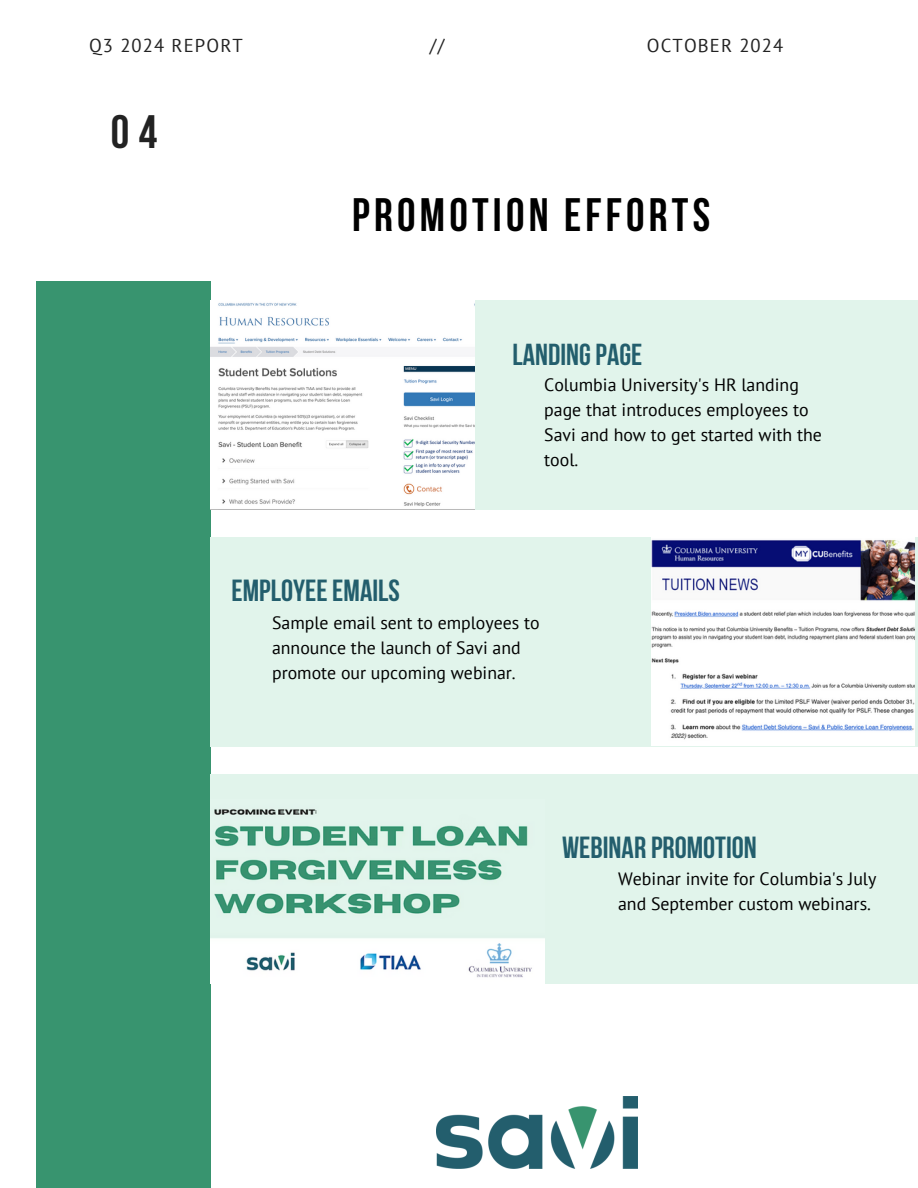
<style>
.page{position:relative;width:918px;height:1188px;background:#fff}
.page>*{position:absolute;margin:0;border:0;box-sizing:border-box;transform-origin:0 0}
.t1{font:700 46.65px "Bebas Neue";letter-spacing:.09em;color:#000}
.t2{font:700 46.65px "Bebas Neue";color:#222}
.t3{font:700 30.45px "Bebas Neue";color:#235e6d}
.t4{font:700 30.3px "Bebas Neue";color:#235e6d}
.t5{font:18.6px "PT Sans";letter-spacing:.06em;color:#222}
.t6{font:17.85px/24.8px "PT Sans";color:#000}
</style>
<div class="page">
<div style="left:37px;top:282px;width:173px;height:906px;background:#38946f"></div>
<div style="left:211px;top:300px;width:707px;height:210px;background:#e1f4eb"></div>
<img style="left:211px;top:300px;width:264px;height:210px">
<div style="left:211px;top:538px;width:707px;height:209px;background:#e1f4eb"></div>
<img style="left:652px;top:538px;width:263px;height:208px">
<div style="left:211px;top:775px;width:707px;height:209px;background:#e1f4eb"></div>
<img style="left:211px;top:809px;width:334px;height:174px">
<img style="left:436px;top:1096px;width:202px;height:72px">
<h2 class="t5" style="left:89px;top:33px;width:155px">Q3 2024 REPORT</h2>
<p class="t5" style="left:430px;top:33px;width:16px">//</p>
<p class="t5" style="left:647px;top:33px;width:138px">OCTOBER 2024</p>
<p class="t2" style="left:111px;top:113px;width:48px">04</p>
<p class="t1" style="left:352px;top:196px;width:359px">PROMOTION EFFORTS</p>
<p class="t4" style="left:513px;top:342px;width:131px">LANDINGPAGE</p>
<h3 class="t6" style="left:544px;top:372px;width:279px">Columbia University's HR landing page that introduces employees to<br>Savi and how to get started with the tool.</h3>
<h1 class="t3" style="left:232px;top:578px;width:170px">EMPLOYEEEMAILS</h1>
<p class="t6" style="left:272px;top:610px;width:269px">Sample email sent to employees to announce the launch of Savi and promote our upcoming webinar.</p>
<p class="t3" style="left:562px;top:836px;width:196px">WEBINAR PROMOTION</p>
<h2 class="t6" style="left:618px;top:866px;width:260px">Webinar invite for Columbia's July and September custom webinars.</h2>
</div>
